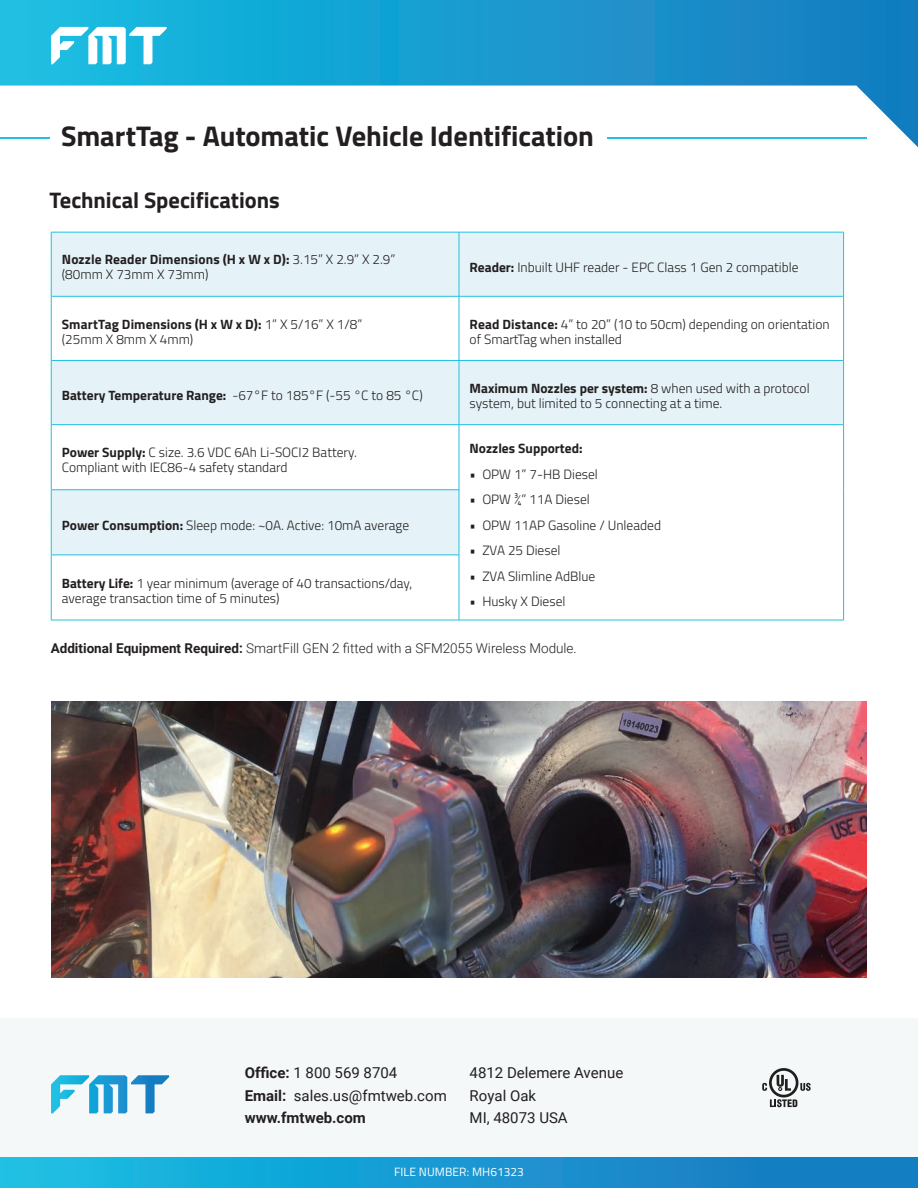
<style>
.page{position:relative;width:918px;height:1188px;background:#fff}
.page>*{position:absolute;margin:0;border:0;box-sizing:border-box;transform-origin:0 0}
.t1{font:700 28.5px "Titillium Web";letter-spacing:-.005em;color:#231f20}
.t2{font:700 22.5px "Titillium Web";letter-spacing:-.005em;color:#231f20}
.t3{font:15px/22.5px "Roboto";color:#231f20}
.t4{font:300 13.5px/15px "Titillium Web";color:#231f20}
.t5{font:300 13.5px "Roboto";color:#231f20}
.t6{font:700 13.5px "Titillium Web";color:#231f20}
.t7{font:12px "Titillium Web";letter-spacing:.01em;color:#fff}
.s1{font-weight:700}
</style>
<div class="page">
<div style="left:0;top:1157px;width:918px;height:31px;background:linear-gradient(to right,#19bfe4,#1674bf)"></div>
<svg style="left:0;top:0;width:918px;height:147px"></svg>
<svg style="left:51px;top:27px;width:116px;height:37px"></svg>
<hr style="left:0;top:137px;width:867px;height:2px;background:#24c0e3">
<div style="left:51px;top:114px;width:556px;height:32px;background:#fff"></div>
<img style="left:51px;top:702px;width:816px;height:275px">
<div style="left:52px;top:233px;width:791px;height:63px;background:#e5f3f8"></div>
<div style="left:52px;top:361px;width:791px;height:63px;background:#e5f3f8"></div>
<div style="left:51px;top:490px;width:408px;height:65px;background:#e5f3f8"></div>
<hr style="left:51px;top:425px;width:1px;height:65px;background:#24c0e3">
<hr style="left:51px;top:555px;width:1px;height:65px;background:#24c0e3">
<hr style="left:51px;top:620px;width:408px;height:1px;background:#24c0e3">
<hr style="left:51px;top:232px;width:408px;height:1px;background:#24c0e3">
<hr style="left:51px;top:232px;width:1px;height:64px;background:#24c0e3">
<hr style="left:459px;top:232px;width:385px;height:1px;background:#24c0e3">
<hr style="left:459px;top:232px;width:1px;height:64px;background:#24c0e3">
<hr style="left:843px;top:232px;width:1px;height:64px;background:#24c0e3">
<hr style="left:51px;top:296px;width:408px;height:1px;background:#24c0e3">
<hr style="left:51px;top:297px;width:1px;height:63px;background:#24c0e3">
<hr style="left:459px;top:296px;width:385px;height:1px;background:#24c0e3">
<hr style="left:459px;top:297px;width:1px;height:63px;background:#24c0e3">
<hr style="left:843px;top:297px;width:1px;height:63px;background:#24c0e3">
<hr style="left:51px;top:360px;width:408px;height:1px;background:#24c0e3">
<hr style="left:51px;top:361px;width:1px;height:63px;background:#24c0e3">
<hr style="left:51px;top:424px;width:408px;height:1px;background:#24c0e3">
<hr style="left:459px;top:360px;width:385px;height:1px;background:#24c0e3">
<hr style="left:459px;top:361px;width:1px;height:63px;background:#24c0e3">
<hr style="left:843px;top:361px;width:1px;height:63px;background:#24c0e3">
<hr style="left:459px;top:424px;width:385px;height:1px;background:#24c0e3">
<hr style="left:459px;top:425px;width:1px;height:65px;background:#24c0e3">
<hr style="left:843px;top:425px;width:1px;height:65px;background:#24c0e3">
<hr style="left:843px;top:490px;width:1px;height:65px;background:#24c0e3">
<hr style="left:459px;top:555px;width:1px;height:65px;background:#24c0e3">
<hr style="left:843px;top:555px;width:1px;height:65px;background:#24c0e3">
<hr style="left:459px;top:620px;width:385px;height:1px;background:#24c0e3">
<hr style="left:51px;top:490px;width:408px;height:1px;background:#24c0e3">
<hr style="left:51px;top:490px;width:1px;height:65px;background:#24c0e3">
<hr style="left:459px;top:490px;width:1px;height:65px;background:#24c0e3">
<hr style="left:51px;top:555px;width:408px;height:1px;background:#24c0e3">
<div style="left:0;top:1018px;width:918px;height:139px;background:#f5f8f8"></div>
<svg style="left:51px;top:1075px;width:118px;height:38px"></svg>
<svg style="left:770px;top:1099px;width:27px;height:8px"></svg>
<svg style="left:800px;top:1083px;width:11px;height:8px"></svg>
<svg style="left:769px;top:1068px;width:29px;height:29px"></svg>
<svg style="left:772px;top:1071px;width:24px;height:24px"></svg>
<svg style="left:777px;top:1075px;width:14px;height:16px"></svg>
<svg style="left:762px;top:1083px;width:5px;height:8px"></svg>
<h1 class="t1" style="left:61px;top:114px;width:534px">SmartTag - Automatic Vehicle Identification</h1>
<h2 class="t2" style="left:50px;top:183px;width:232px">Technical Specifications</h2>
<p class="t4" style="left:62px;top:252px;width:335px"><span class="s1">Nozzle Reader Dimensions (H x W x D):</span> 3.15” X 2.9” X 2.9” (80mm X 73mm X 73mm)</p>
<p class="t4" style="left:470px;top:259px;width:330px"><span class="s1">Reader:</span> Inbuilt UHF reader - EPC Class 1 Gen 2 compatible</p>
<p class="t4" style="left:62px;top:316px;width:302px"><span class="s1">SmartTag Dimensions (H x W x D):</span> 1” X 5/16” X 1/8” (25mm X 8mm X 4mm)</p>
<p class="t4" style="left:470px;top:316px;width:362px"><span class="s1">Read Distance:</span> 4” to 20” (10 to 50cm) depending on orientation of SmartTag when installed</p>
<p class="t4" style="left:62px;top:387px;width:362px"><span class="s1">Battery Temperature Range:</span> -67°F to 185°F (-55 °C to 85 °C)</p>
<p class="t4" style="left:470px;top:380px;width:342px"><span class="s1">Maximum Nozzles per system:</span> 8 when used with a protocol system, but limited to 5 connecting at a time.</p>
<p class="t4" style="left:62px;top:444px;width:296px"><span class="s1">Power Supply:</span> C size. 3.6 VDC 6Ah Li-SOCI2 Battery.<br>Compliant with IEC86-4 safety standard</p>
<p class="t6" style="left:470px;top:438px;width:114px">Nozzles Supported:</p>
<p class="t4" style="left:470px;top:466px;width:130px">• OPW 1” 7-HB Diesel</p>
<p class="t4" style="left:470px;top:492px;width:122px">• OPW ¾” 11A Diesel</p>
<p class="t4" style="left:470px;top:517px;width:193px">• OPW 11AP Gasoline / Unleaded</p>
<p class="t4" style="left:470px;top:543px;width:92px">• ZVA 25 Diesel</p>
<p class="t4" style="left:470px;top:568px;width:127px">• ZVA Slimline AdBlue</p>
<p class="t4" style="left:470px;top:594px;width:97px">• Husky X Diesel</p>
<p class="t4" style="left:62px;top:517px;width:349px"><span class="s1">Power Consumption:</span> Sleep mode: ~0A. Active: 10mA average</p>
<p class="t4" style="left:62px;top:575px;width:352px"><span class="s1">Battery Life:</span> 1 year minimum (average of 40 transactions/day, average transaction time of 5 minutes)</p>
<p class="t5" style="left:51px;top:638px;width:528px"><span class="s1">Additional Equipment Required:</span> SmartFill GEN 2 fitted with a SFM2055 Wireless Module.</p>
<p class="t3" style="left:245px;top:1061px;width:204px"><span class="s1">Office:</span> 1 800 569 8704<br><span class="s1">Email:</span> sales.us@fmtweb.com <span class="s1">www.fmtweb.com</span></p>
<p class="t3" style="left:470px;top:1061px;width:155px">4812 Delemere Avenue<br>Royal Oak<br>MI, 48073 USA</p>
<p class="t7" style="left:394px;top:1163px;width:131px">FILE NUMBER: MH61323</p>
</div>
